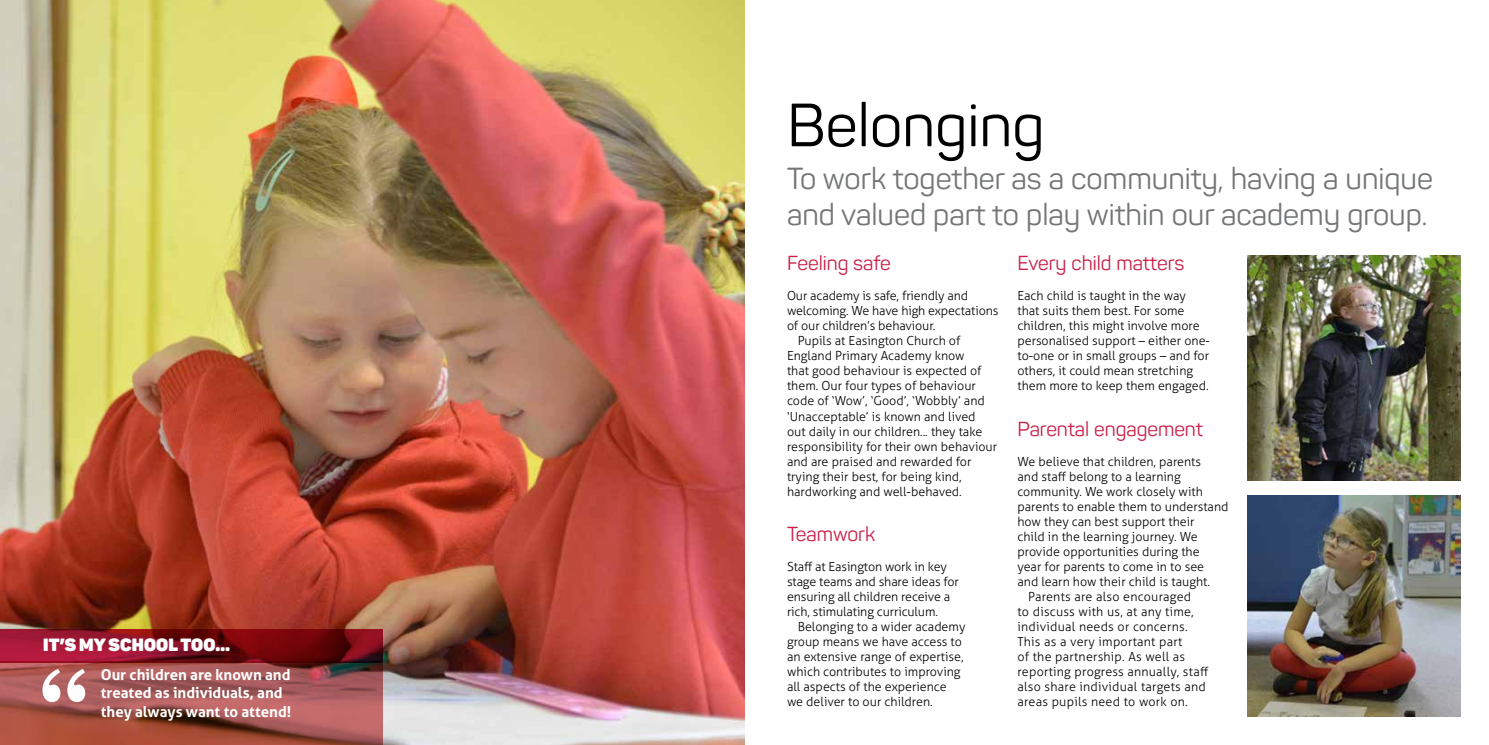
<style>
.page{position:relative;width:1489px;height:745px;background:#fff}
.page>*{position:absolute;margin:0;border:0;box-sizing:border-box;transform-origin:0 0}
.t1{font:700 102.62px "Clarion";color:#fff}
.t2{font:60px "Panton";color:#000}
.t3{font:30px/36px "Panton";color:#737577}
.t4{font:20px "Panton";color:#ca1f48}
.t5{font:800 17.5px "Panton";letter-spacing:.01em;color:#fff}
.t6{font:700 15px/18px "Aller";color:#fff}
.t7{font:300 12.5px/15px "Aller";color:#000}
.t8{font:300 12.5px "Aller";letter-spacing:.02em;color:#000}
</style>
<div class="page">
<img style="left:1247px;top:255px;width:213px;height:225px">
<img style="left:1247px;top:495px;width:213px;height:221px">
<img style="left:0;top:0;width:744px;height:744px">
<svg style="left:0;top:662px;width:383px;height:82px;background:#a1534d"></svg>
<svg style="left:0;top:628px;width:383px;height:34px;background:#81101e"></svg>
<h3 class="t5" style="left:43px;top:633px;width:150px">IT’S MY SCHOOL TOO</h3>
<h3 class="t5" style="left:215px;top:633px;width:16px">…</h3>
<h1 class="t1" style="left:35px;top:648px;width:57px">‘‘</h1>
<p class="t6" style="left:101px;top:665px;width:192px">Our children are known and treated as individuals, and they always want to attend!</p>
<h2 class="t2" style="left:787px;top:88px;width:259px">Belonging</h2>
<h3 class="t3" style="left:787px;top:161px;width:647px">To work together as a community, having a unique and valued part to play within our academy group.</h3>
<h3 class="t4" style="left:787px;top:251px;width:105px">Feeling safe</h3>
<p class="t7" style="left:787px;top:288px;width:183px">Our academy is safe, friendly and</p>
<p class="t7" style="left:787px;top:303px;width:213px">welcoming. We have high expectations</p>
<p class="t7" style="left:787px;top:318px;width:150px">of our children’s behaviour.</p>
<p class="t7" style="left:797px;top:333px;width:164px">Pupils at Easington Church of</p>
<p class="t7" style="left:787px;top:348px;width:179px">England Primary Academy know</p>
<p class="t7" style="left:787px;top:363px;width:196px">that good behaviour is expected of</p>
<p class="t7" style="left:787px;top:378px;width:190px">them. Our four types of behaviour</p>
<p class="t7" style="left:787px;top:393px;width:199px">code of ‘Wow’, ‘Good’, ‘Wobbly’ and</p>
<p class="t7" style="left:787px;top:408px;width:190px">‘Unacceptable’ is known and lived</p>
<p class="t7" style="left:787px;top:423px;width:197px">out daily in our children... they take</p>
<p class="t7" style="left:787px;top:438px;width:212px">responsibility for their own behaviour</p>
<p class="t7" style="left:787px;top:453px;width:186px">and are praised and rewarded for</p>
<p class="t7" style="left:787px;top:468px;width:176px">trying their best, for being kind,</p>
<p class="t7" style="left:787px;top:483px;width:176px">hardworking and well-behaved.</p>
<h3 class="t4" style="left:1017px;top:251px;width:168px">Every child matters</h3>
<p class="t7" style="left:1017px;top:288px;width:194px">Each child is taught in the way that suits them best. For some children, this might involve more personalised support – either one&shy;to-one or in small groups – and for others, it could mean stretching them more to keep them engaged.</p>
<h3 class="t4" style="left:1017px;top:416px;width:187px">Parental engagement</h3>
<p class="t7" style="left:1017px;top:453px;width:185px">We believe that children, parents</p>
<p class="t7" style="left:1017px;top:468px;width:165px">and staff belong to a learning</p>
<p class="t7" style="left:1017px;top:483px;width:187px">community. We work closely with</p>
<p class="t7" style="left:1017px;top:498px;width:212px">parents to enable them to understand</p>
<p class="t7" style="left:1017px;top:513px;width:178px">how they can best support their</p>
<p class="t7" style="left:1017px;top:528px;width:182px">child in the learning journey. We</p>
<p class="t7" style="left:1017px;top:543px;width:184px">provide opportunities during the</p>
<p class="t7" style="left:1017px;top:558px;width:188px">year for parents to come in to see</p>
<p class="t7" style="left:1017px;top:573px;width:194px">and learn how their child is taught.</p>
<p class="t8" style="left:1028px;top:588px;width:165px">Parents are also encouraged</p>
<p class="t8" style="left:1017px;top:603px;width:178px">to discuss with us, at any time,</p>
<p class="t8" style="left:1017px;top:618px;width:172px">individual needs or concerns.</p>
<p class="t8" style="left:1017px;top:633px;width:166px">This as a very important part</p>
<p class="t8" style="left:1017px;top:648px;width:169px">of the partnership. As well as</p>
<p class="t8" style="left:1017px;top:663px;width:192px">reporting progress annually, staff</p>
<p class="t8" style="left:1017px;top:678px;width:190px">also share individual targets and</p>
<p class="t8" style="left:1017px;top:693px;width:172px">areas pupils need to work on.</p>
<h3 class="t4" style="left:787px;top:521px;width:90px">Teamwork</h3>
<p class="t7" style="left:787px;top:558px;width:173px">Staff at Easington work in key stage teams and share ideas for ensuring all children receive a rich, stimulating curriculum.</p>
<p class="t7" style="left:787px;top:618px;width:180px;text-indent:11px">Belonging to a wider academy group means we have access to an extensive range of expertise, which contributes to improving all aspects of the experience we deliver to our children.</p>
</div>
